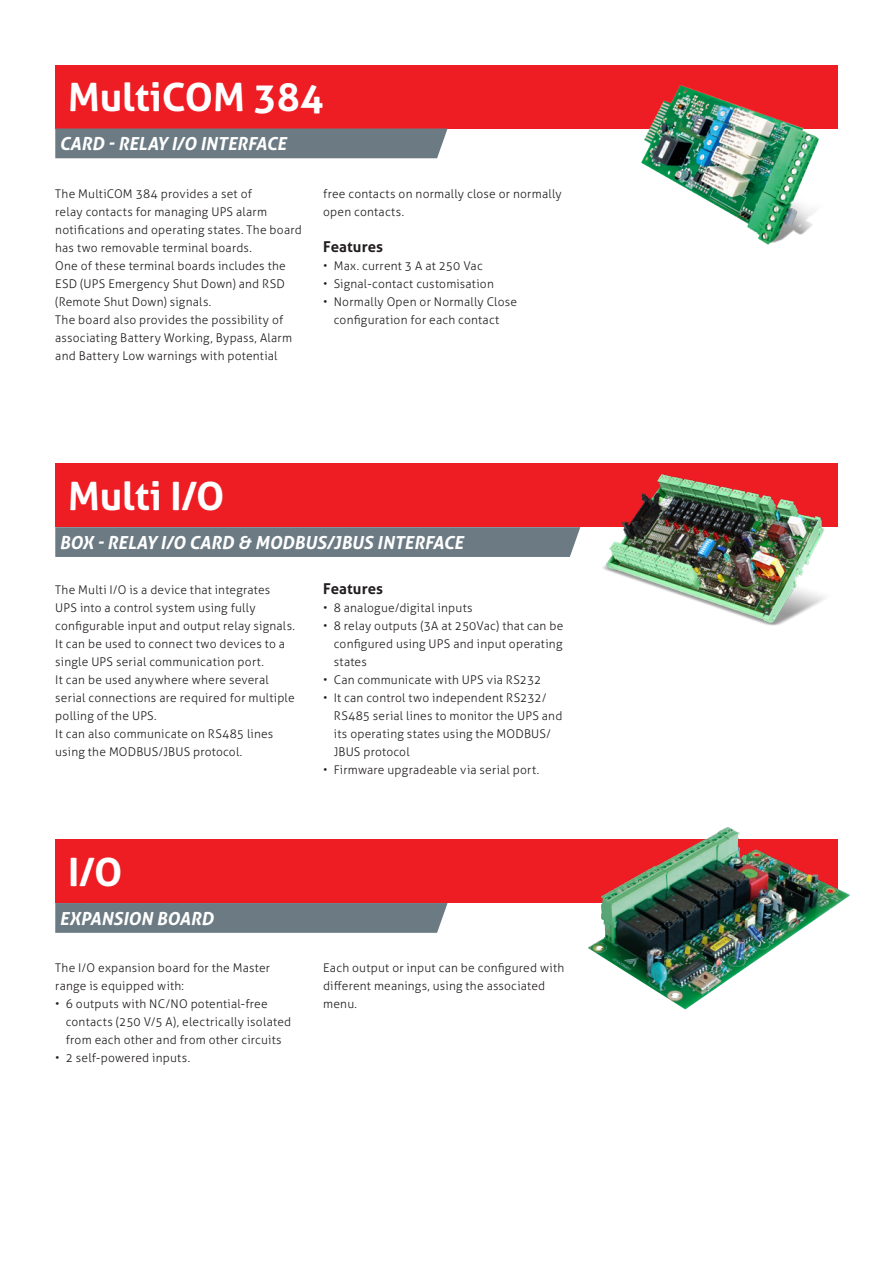
<style>
.page{position:relative;width:893px;height:1263px;background:#fff}
.page>*{position:absolute;margin:0;border:0;box-sizing:border-box;transform-origin:0 0}
.TITOLI_BIG{font:700 39px "Aller";color:#fff}
.TITOLI{font:italic 700 18px "Aller";color:#fff}
.t1{font:700 15px "Aller";letter-spacing:.005em;color:#231f20}
.testo{font:300 12px/18px "Aller";letter-spacing:.015em;color:#231f20}
</style>
<div class="page">
<div style="left:55px;top:65px;width:783px;height:64px;background:#ee1d23"></div>
<div style="left:55px;top:463px;width:783px;height:64px;background:#ee1d23"></div>
<div style="left:55px;top:839px;width:783px;height:64px;background:#ee1d23"></div>
<img style="left:588px;top:827px;width:262px;height:182px">
<img style="left:603px;top:474px;width:222px;height:151px">
<img style="left:641px;top:85px;width:178px;height:160px">
<div style="left:55px;top:129px;width:393px;height:29px;background:#6b7a83"></div>
<div style="left:55px;top:527px;width:525px;height:30px;background:#6b7a83"></div>
<div style="left:55px;top:903px;width:393px;height:30px;background:#6b7a83"></div>
<p class="TITOLI_BIG" style="left:68px;top:73px;width:257px">MultiCOM 384</p>
<p class="TITOLI" style="left:60px;top:132px;width:228px">CARD - RELAY I/O INTERFACE</p>
<p class="testo" style="left:55px;top:185px;width:248px">The MultiCOM 384 provides a set of<br>relay contacts for managing UPS alarm notifications and operating states. The board has two removable terminal boards.</p>
<p class="testo" style="left:55px;top:257px;width:232px;text-align:justify">One of these terminal boards includes the ESD (UPS Emergency Shut Down) and RSD (Remote Shut Down) signals.</p>
<p class="testo" style="left:55px;top:311px;width:238px">The board also provides the possibility of associating Battery Working, Bypass, Alarm and Battery Low warnings with potential</p>
<p class="testo" style="left:323px;top:185px;width:240px">free contacts on normally close or normally open contacts.</p>
<p class="t1" style="left:323px;top:237px;width:62px">Features</p>
<p class="testo" style="left:323px;top:257px;width:161px">• Max. current 3 A at 250 Vac</p>
<p class="testo" style="left:323px;top:275px;width:172px">• Signal-contact customisation</p>
<p class="testo" style="left:323px;top:293px;width:195px;text-align:center">• Normally Open or Normally Close configuration for each contact</p>
<p class="TITOLI_BIG" style="left:68px;top:472px;width:158px">Multi I/O</p>
<p class="TITOLI" style="left:60px;top:531px;width:405px">BOX - RELAY I/O CARD &amp; MODBUS/JBUS INTERFACE</p>
<p class="testo" style="left:55px;top:581px;width:241px">The Multi I/O is a device that integrates UPS into a control system using fully configurable input and output relay signals.<br>It can be used to connect two devices to a single UPS serial communication port.</p>
<p class="testo" style="left:55px;top:671px;width:241px">It can be used anywhere where several serial connections are required for multiple polling of the UPS.</p>
<p class="testo" style="left:55px;top:725px;width:220px">It can also communicate on RS485 lines using the MODBUS/JBUS protocol.</p>
<p class="t1" style="left:323px;top:579px;width:62px">Features</p>
<p class="testo" style="left:323px;top:599px;width:151px">• 8 analogue/digital inputs</p>
<p class="testo" style="left:334px;top:617px;width:231px;text-align:justify;text-indent:-11px">• 8 relay outputs (3A at 250Vac) that can be configured using UPS and input operating states</p>
<p class="testo" style="left:323px;top:671px;width:220px">• Can communicate with UPS via RS232</p>
<p class="testo" style="left:334px;top:689px;width:230px;text-indent:-11px">• It can control two independent RS232/ RS485 serial lines to monitor the UPS and its operating states using the MODBUS/ JBUS protocol</p>
<p class="testo" style="left:323px;top:761px;width:217px">• Firmware upgradeable via serial port.</p>
<p class="TITOLI_BIG" style="left:68px;top:848px;width:56px">I/O</p>
<p class="TITOLI" style="left:60px;top:907px;width:155px">EXPANSION BOARD</p>
<p class="testo" style="left:55px;top:959px;width:216px">The I/O expansion board for the Master range is equipped with:</p>
<p class="testo" style="left:66px;top:995px;width:227px;text-indent:-10px">• 6 outputs with NC/NO potential-free contacts (250 V/5 A), electrically isolated from each other and from other circuits</p>
<p class="testo" style="left:55px;top:1049px;width:136px">• 2 self-powered inputs.</p>
<p class="testo" style="left:323px;top:959px;width:243px">Each output or input can be configured with different meanings, using the associated menu.</p>
</div>
